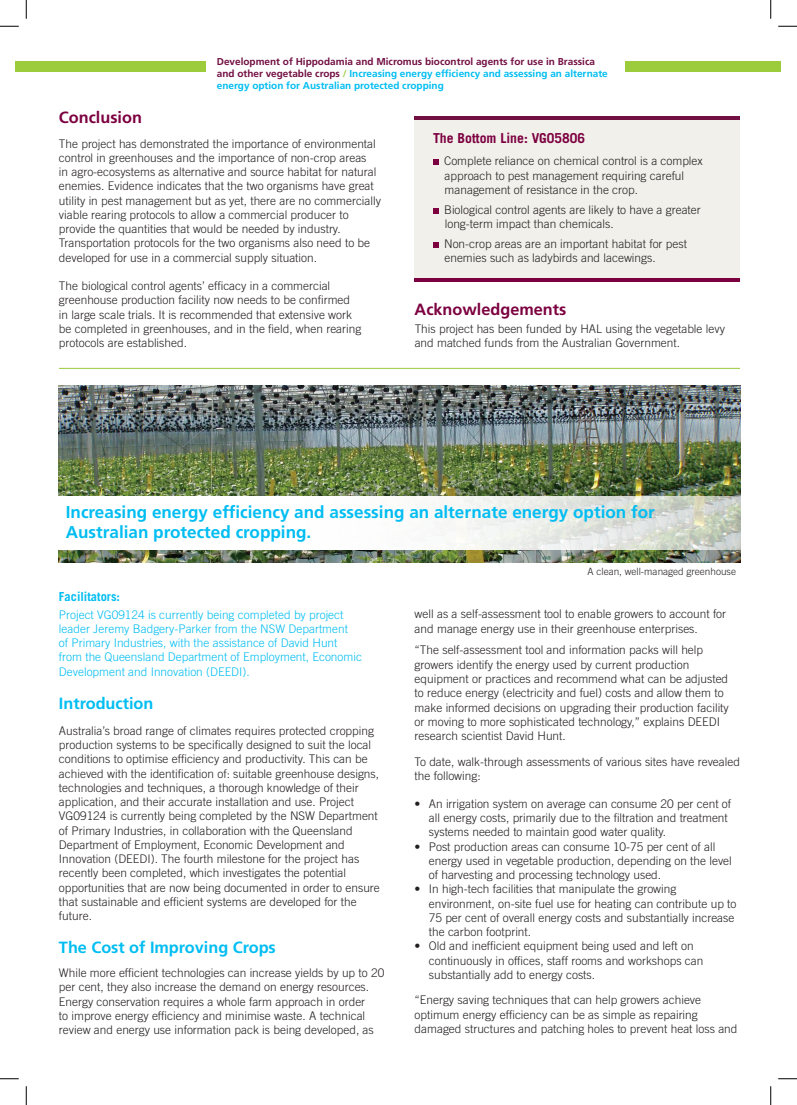
<style>
.page{position:relative;width:797px;height:1105px;background:#fff}
.page>*{position:absolute;margin:0;border:0;box-sizing:border-box;transform-origin:0 0}
.t1{font:700 17.12px/20.5px "Frutiger LT Std";color:#01bdf2}
.t2{font:700 16.25px "Frutiger LT Std";color:#01bdf2}
.t3{font:700 16.25px "Frutiger LT Std";color:#7c0040}
.t4{font:700 13.75px "Trade Gothic LT Std";color:#7c0040}
.t5{font:700 12.5px "Trade Gothic LT Std";color:#01bdf2}
.t6{font:300 11.88px/14.2px "Trade Gothic LT Std";color:#231f20}
.t7{font:300 11.88px/14.2px "Trade Gothic LT Std";color:#01bdf2}
.t8{font:700 10px/12px "Frutiger LT Std";color:#01bdf2}
.t9{font:300 10px "Trade Gothic LT Std";color:#231f20}
.s1{color:#721043}
.s2{color:#9ccb3b}
</style>
<div class="page">
<div style="left:414px;top:116px;width:326px;height:164px;background:#f2f0ea"></div>
<div style="left:16px;top:62px;width:190px;height:10px;background:#9ccb3b"></div>
<div style="left:625px;top:62px;width:156px;height:10px;background:#9ccb3b"></div>
<svg style="left:433px;top:160px;width:6px;height:5px"></svg>
<hr style="left:414px;top:116px;width:326px;height:4px;background:#721043">
<hr style="left:414px;top:279px;width:326px;height:3px;background:#7c0040">
<svg style="left:433px;top:208px;width:5px;height:5px"></svg>
<svg style="left:433px;top:243px;width:5px;height:5px"></svg>
<hr style="left:59px;top:368px;width:681px;height:1px;background:#9ccb3b">
<img style="left:59px;top:385px;width:681px;height:177px">
<svg style="left:59px;top:496px;width:681px;height:53px"></svg>
<svg style="left:0;top:25px;width:19px;height:2px"></svg>
<svg style="left:778px;top:25px;width:19px;height:2px"></svg>
<svg style="left:0;top:1078px;width:19px;height:1px"></svg>
<svg style="left:778px;top:1078px;width:19px;height:1px"></svg>
<svg style="left:25px;top:0;width:2px;height:19px"></svg>
<svg style="left:25px;top:1086px;width:2px;height:19px"></svg>
<svg style="left:770px;top:0;width:1px;height:19px"></svg>
<svg style="left:770px;top:1086px;width:1px;height:19px"></svg>
<h2 class="t3" style="left:59px;top:107px;width:85px">Conclusion</h2>
<p class="t8" style="left:217px;top:56px;width:392px"><span class="s1">Development of Hippodamia and Micromus biocontrol agents for use in Brassica and other vegetable crops</span> <span class="s2">/</span> Increasing energy efficiency and assessing an alternate energy option for Australian protected cropping</p>
<p class="t6" style="left:59px;top:136px;width:323px">The project has demonstrated the importance of environmental control in greenhouses and the importance of non-crop areas<br>in agro-ecosystems as alternative and source habitat for natural enemies. Evidence indicates that the two organisms have great utility in pest management but as yet, there are no commercially viable rearing protocols to allow a commercial producer to provide the quantities that would be needed by industry.<br>Transportation protocols for the two organisms also need to be developed for use in a commercial supply situation.</p>
<p class="t6" style="left:59px;top:279px;width:304px">The biological control agents’ efficacy in a commercial greenhouse production facility now needs to be confirmed in large scale trials. It is recommended that extensive work be completed in greenhouses, and in the field, when rearing protocols are established.</p>
<p class="t4" style="left:433px;top:130px;width:154px">The Bottom Line: VG05806</p>
<p class="t6" style="left:444px;top:154px;width:260px">Complete reliance on chemical control is a complex approach to pest management requiring careful management of resistance in the crop.</p>
<p class="t6" style="left:444px;top:202px;width:258px">Biological control agents are likely to have a greater long-term impact than chemicals.</p>
<p class="t6" style="left:444px;top:237px;width:244px">Non-crop areas are an important habitat for pest enemies such as ladybirds and lacewings.</p>
<h2 class="t3" style="left:414px;top:300px;width:153px">Acknowledgements</h2>
<p class="t6" style="left:414px;top:321px;width:312px">This project has been funded by HAL using the vegetable levy and matched funds from the Australian Government.</p>
<h1 class="t1" style="left:66px;top:501px;width:590px">Increasing energy efficiency and assessing an alternate energy option for<br>Australian protected cropping.</h1>
<p class="t9" style="left:587px;top:565px;width:150px">A clean, well-managed greenhouse</p>
<p class="t5" style="left:59px;top:589px;width:63px">Facilitators:</p>
<p class="t7" style="left:59px;top:607px;width:304px">Project VG09124 is currently being completed by project leader Jeremy Badgery-Parker from the NSW Department<br>of Primary Industries, with the assistance of David Hunt from the Queensland Department of Employment, Economic Development and Innovation (DEEDI).</p>
<h2 class="t2" style="left:59px;top:694px;width:96px">Introduction</h2>
<p class="t6" style="left:59px;top:723px;width:322px">Australia’s broad range of climates requires protected cropping production systems to be specifically designed to suit the local conditions to optimise efficiency and productivity. This can be achieved with the identification of: suitable greenhouse designs, technologies and techniques, a thorough knowledge of their application, and their accurate installation and use. Project VG09124 is currently being completed by the NSW Department of Primary Industries, in collaboration with the Queensland Department of Employment, Economic Development and Innovation (DEEDI). The fourth milestone for the project has recently been completed, which investigates the potential opportunities that are now being documented in order to ensure that sustainable and efficient systems are developed for the future.</p>
<h2 class="t2" style="left:59px;top:937px;width:218px">The Cost of Improving Crops</h2>
<p class="t6" style="left:59px;top:966px;width:327px">While more efficient technologies can increase yields by up to 20 per cent, they also increase the demand on energy resources.<br>Energy conservation requires a whole farm approach in order<br>to improve energy efficiency and minimise waste. A technical review and energy use information pack is being developed, as</p>
<p class="t6" style="left:414px;top:607px;width:313px">well as a self-assessment tool to enable growers to account for and manage energy use in their greenhouse enterprises.</p>
<p class="t6" style="left:414px;top:643px;width:316px">“The self-assessment tool and information packs will help growers identify the energy used by current production equipment or practices and recommend what can be adjusted to reduce energy (electricity and fuel) costs and allow them to make informed decisions on upgrading their production facility or moving to more sophisticated technology,” explains DEEDI research scientist David Hunt.</p>
<p class="t6" style="left:414px;top:754px;width:327px">To date, walk-through assessments of various sites have revealed the following:</p>
<p class="t6" style="left:429px;top:796px;width:304px;text-indent:-14px">• An irrigation system on average can consume 20 per cent of all energy costs, primarily due to the filtration and treatment systems needed to maintain good water quality.</p>
<p class="t6" style="left:429px;top:839px;width:304px;text-indent:-14px">• Post production areas can consume 10-75 per cent of all energy used in vegetable production, depending on the level of harvesting and processing technology used.</p>
<p class="t6" style="left:429px;top:882px;width:309px;text-indent:-14px">• In high-tech facilities that manipulate the growing environment, on-site fuel use for heating can contribute up to 75 per cent of overall energy costs and substantially increase the carbon footprint.</p>
<p class="t6" style="left:429px;top:939px;width:276px;text-indent:-14px">• Old and inefficient equipment being used and left on continuously in offices, staff rooms and workshops can substantially add to energy costs.</p>
<p class="t6" style="left:414px;top:993px;width:324px">“Energy saving techniques that can help growers achieve optimum energy efficiency can be as simple as repairing damaged structures and patching holes to prevent heat loss and</p>
</div>
